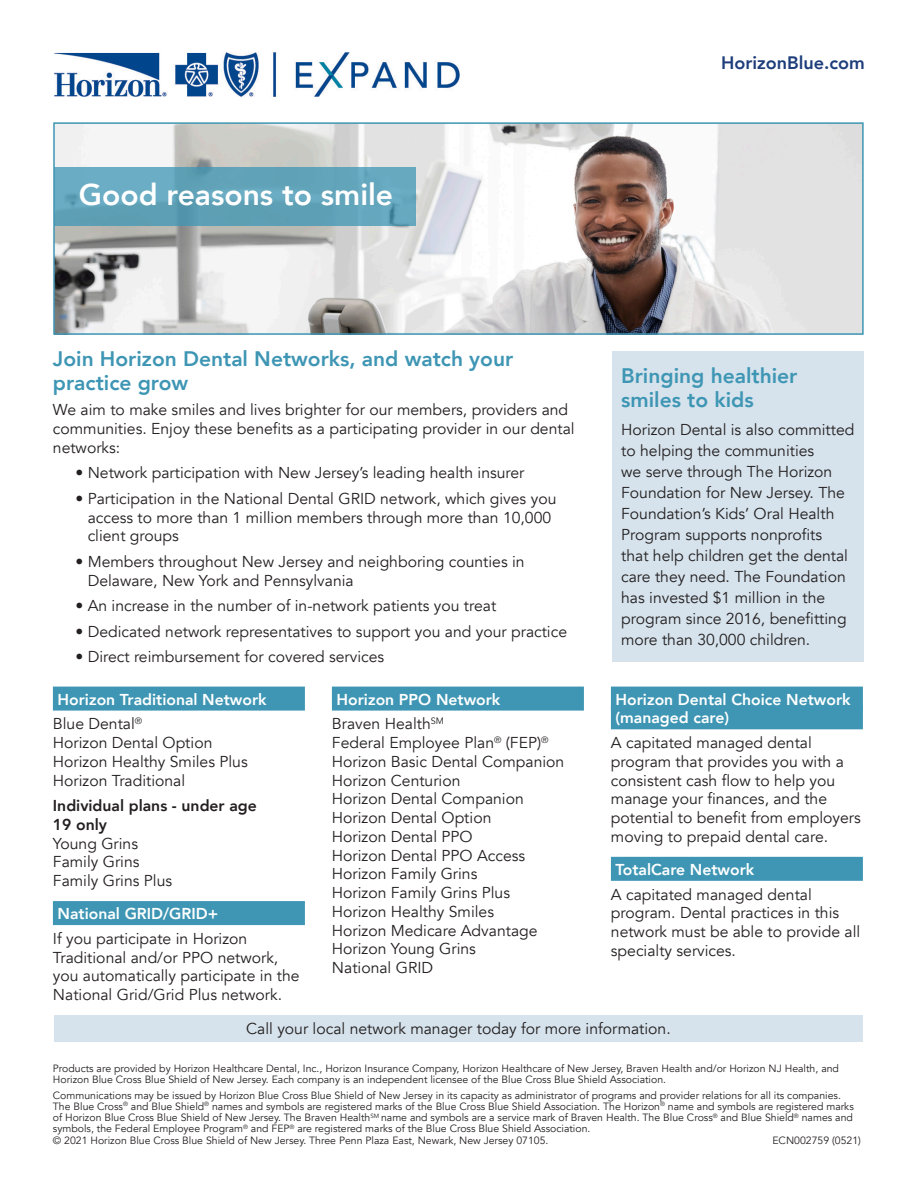
<style>
.page{position:relative;width:918px;height:1188px;background:#fff}
.page>*{position:absolute;margin:0;border:0;box-sizing:border-box;transform-origin:0 0}
.Headline{font:800 30px "Avenir";color:#fff}
.Subhead{font:800 21px/24px "Avenir";color:#3e96b4}
.Body_copy{font:800 18px "Avenir";color:#1d3d7b}
.Body_copy-2{font:15.75px/18.8px "Avenir";color:#231f20}
.Bullets{font:15.75px/18.8px "Avenir";color:#231f20}
.Rule_above{font:800 15.75px "Avenir";color:#fff}
.Rule_above-2{font:800 15.75px/18.8px "Avenir";color:#231f20}
.Disclaimer{font:10.5px/11.2px "Avenir";color:#231f20}
</style>
<div class="page">
<img style="left:54px;top:53px;width:406px;height:44px">
<img style="left:56px;top:125px;width:805px;height:207px">
<div style="left:53px;top:122px;width:811px;height:213px;border:2px solid #3e96b4"></div>
<div style="left:55px;top:167px;width:361px;height:58px;background:#62a4ba"></div>
<div style="left:612px;top:351px;width:252px;height:311px;background:#d6e3ec"></div>
<div style="left:53px;top:687px;width:252px;height:24px;background:#3e96b4"></div>
<div style="left:53px;top:901px;width:252px;height:24px;background:#3e96b4"></div>
<div style="left:332px;top:687px;width:252px;height:24px;background:#3e96b4"></div>
<div style="left:611px;top:687px;width:252px;height:24px;background:#3e96b4"></div>
<div style="left:611px;top:705px;width:252px;height:24px;background:#3e96b4"></div>
<div style="left:611px;top:857px;width:252px;height:24px;background:#3e96b4"></div>
<div style="left:54px;top:1015px;width:809px;height:27px;background:#d6e3ec"></div>
<h1 class="Headline" style="left:79px;top:172px;width:316px">Good reasons to smile</h1>
<p class="Body_copy" style="left:721px;top:49px;width:145px">HorizonBlue.com</p>
<h2 class="Subhead" style="left:53px;top:346px;width:462px">Join Horizon Dental Networks, and watch your practice grow</h2>
<p class="Body_copy-2" style="left:53px;top:401px;width:523px">We aim to make smiles and lives brighter for our members, providers and communities. Enjoy these benefits as a participating provider in our dental networks:</p>
<p class="Bullets" style="left:75px;top:464px;width:451px">• Network participation with New Jersey’s leading health insurer</p>
<p class="Bullets" style="left:88px;top:489px;width:470px;text-indent:-12px">• Participation in the National Dental GRID network, which gives you access to more than 1 million members through more than 10,000 client groups</p>
<p class="Bullets" style="left:88px;top:552px;width:438px;text-indent:-12px">• Members throughout New Jersey and neighboring counties in<br>Delaware, New York and Pennsylvania</p>
<p class="Bullets" style="left:75px;top:597px;width:422px">• An increase in the number of in-network patients you treat</p>
<p class="Bullets" style="left:75px;top:622px;width:493px">• Dedicated network representatives to support you and your practice</p>
<p class="Bullets" style="left:75px;top:648px;width:310px">• Direct reimbursement for covered services</p>
<p class="Rule_above" style="left:58px;top:687px;width:211px">Horizon Traditional Network</p>
<p class="Body_copy-2" style="left:53px;top:715px;width:196px">Blue Dental<sup>®<br></sup>Horizon Dental Option<br>Horizon Healthy Smiles Plus<br>Horizon Traditional</p>
<p class="Rule_above-2" style="left:53px;top:796px;width:205px">Individual plans - under age<br>19 only</p>
<p class="Body_copy-2" style="left:53px;top:834px;width:121px">Young Grins<br>Family Grins<br>Family Grins Plus</p>
<p class="Rule_above" style="left:58px;top:901px;width:162px">National GRID/GRID+</p>
<p class="Body_copy-2" style="left:53px;top:929px;width:248px">If you participate in Horizon Traditional and/or PPO network, you automatically participate in the National Grid/Grid Plus network.</p>
<p class="Rule_above" style="left:337px;top:687px;width:165px">Horizon PPO Network</p>
<p class="Body_copy-2" style="left:332px;top:715px;width:234px">Braven Health<sup>SM<br></sup>Federal Employee Plan<sup>®</sup> (FEP)<sup>®<br></sup>Horizon Basic Dental Companion<br>Horizon Centurion<br>Horizon Dental Companion<br>Horizon Dental Option<br>Horizon Dental PPO<br>Horizon Dental PPO Access<br>Horizon Family Grins<br>Horizon Family Grins Plus<br>Horizon Healthy Smiles<br>Horizon Medicare Advantage<br>Horizon Young Grins<br>National GRID</p>
<h2 class="Subhead" style="left:621px;top:364px;width:178px">Bringing healthier smiles to kids</h2>
<p class="Body_copy-2" style="left:621px;top:420px;width:235px;line-height:21px">Horizon Dental is also committed to helping the communities<br>we serve through The Horizon<br>Foundation for New Jersey. The<br>Foundation’s Kids’ Oral Health<br>Program supports nonprofits<br>that help children get the dental care they need. The Foundation has invested $1 million in the program since 2016, benefitting more than 30,000 children.</p>
<p class="Rule_above" style="left:616px;top:687px;width:237px">Horizon Dental Choice Network</p>
<p class="Rule_above" style="left:616px;top:706px;width:115px">(managed care)</p>
<p class="Body_copy-2" style="left:611px;top:734px;width:251px">A capitated managed dental program that provides you with a consistent cash flow to help you manage your finances, and the potential to benefit from employers moving to prepaid dental care.</p>
<p class="Rule_above" style="left:616px;top:857px;width:140px">TotalCare Network</p>
<p class="Body_copy-2" style="left:611px;top:885px;width:251px">A capitated managed dental program. Dental practices in this network must be able to provide all specialty services.</p>
<p class="Body_copy-2" style="left:246px;top:1020px;width:426px">Call your local network manager today for more information.</p>
<p class="Disclaimer" style="left:53px;top:1063px;width:788px">Products are provided by Horizon Healthcare Dental, Inc., Horizon Insurance Company, Horizon Healthcare of New Jersey, Braven Health and/or Horizon NJ Health, and<br>Horizon Blue Cross Blue Shield of New Jersey. Each company is an independent licensee of the Blue Cross Blue Shield Association.</p>
<p class="Disclaimer" style="left:53px;top:1089px;width:802px">Communications may be issued by Horizon Blue Cross Blue Shield of New Jersey in its capacity as administrator of programs and provider relations for all its companies.<br>The Blue Cross<sup>®</sup> and Blue Shield<sup>®</sup> names and symbols are registered marks of the Blue Cross Blue Shield Association. The Horizon<sup>®</sup> name and symbols are registered marks of Horizon Blue Cross Blue Shield of New Jersey. The Braven Health<sup>SM</sup> name and symbols are a service mark of Braven Health. The Blue Cross<sup>®</sup> and Blue Shield<sup>®</sup> names and symbols, the Federal Employee Program<sup>®</sup> and FEP<sup>®</sup> are registered marks of the Blue Cross Blue Shield Association.<br>© 2021 Horizon Blue Cross Blue Shield of New Jersey. Three Penn Plaza East, Newark, New Jersey 07105.</p>
<p class="Disclaimer" style="left:772px;top:1134px;width:90px">ECN002759 (0521)</p>
</div>
